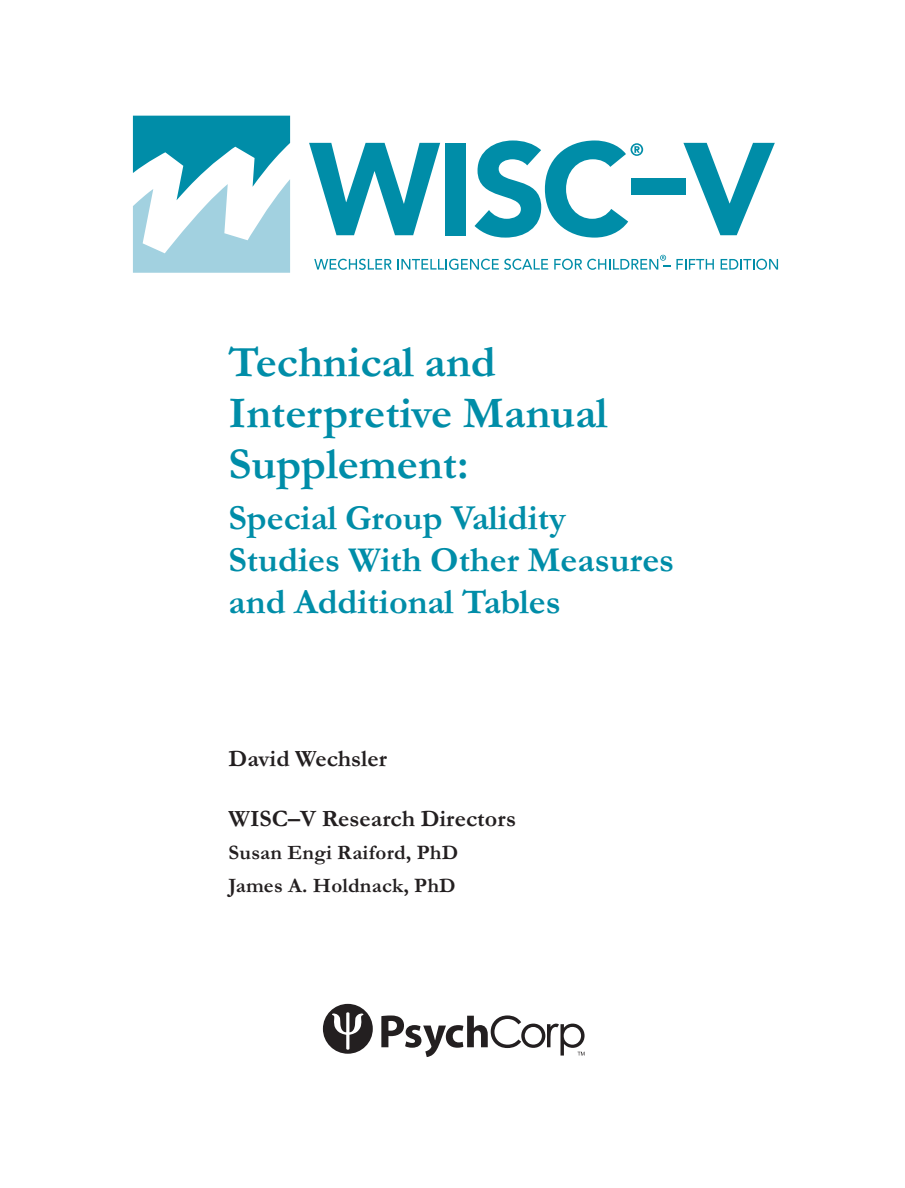
<style>
.page{position:relative;width:905px;height:1188px;background:#fff}
.page>*{position:absolute;margin:0;border:0;box-sizing:border-box;transform-origin:0 0}
.t1{font:700 45px/51px "Garamond MT Pro";color:#008da8}
.t2{font:700 36px/42px "Garamond MT Pro";color:#008da8}
.t3{font:700 24px "Garamond MT Pro";color:#231f20}
.t4{font:700 21px/33px "Garamond MT Pro";letter-spacing:.01em;color:#231f20}
</style>
<div class="page">
<div style="left:323px;top:1004px;width:50px;height:50px;background:#231f20;border-radius:50%"></div>
<svg style="left:332px;top:1012px;width:31px;height:38px"></svg>
<svg style="left:381px;top:1015px;width:203px;height:42px"></svg>
<svg style="left:309px;top:143px;width:131px;height:92px"></svg>
<div style="left:446px;top:143px;width:20px;height:92px;background:#008da8"></div>
<svg style="left:683px;top:143px;width:91px;height:92px"></svg>
<div style="left:631px;top:179px;width:54px;height:16px;background:#008da8"></div>
<svg style="left:132px;top:115px;width:159px;height:58px"></svg>
<svg style="left:474px;top:140px;width:169px;height:98px"></svg>
<svg style="left:133px;top:116px;width:157px;height:157px"></svg>
<svg style="left:314px;top:259px;width:234px;height:11px"></svg>
<svg style="left:554px;top:255px;width:159px;height:15px"></svg>
<svg style="left:720px;top:259px;width:58px;height:11px"></svg>
<p class="t1" style="left:228px;top:337px;width:380px">Technical and<br>Interpretive Manual<br>Supplement:</p>
<p class="t2" style="left:228px;top:498px;width:447px">Special Group Validity<br>Studies With Other Measures and Additional Tables</p>
<p class="t3" style="left:228px;top:746px;width:160px">David Wechsler</p>
<p class="t3" style="left:228px;top:806px;width:289px">WISC–V Research Directors</p>
<p class="t4" style="left:228px;top:836px;width:231px">Susan Engi Raiford, PhD<br>James A. Holdnack, PhD</p>
</div>
